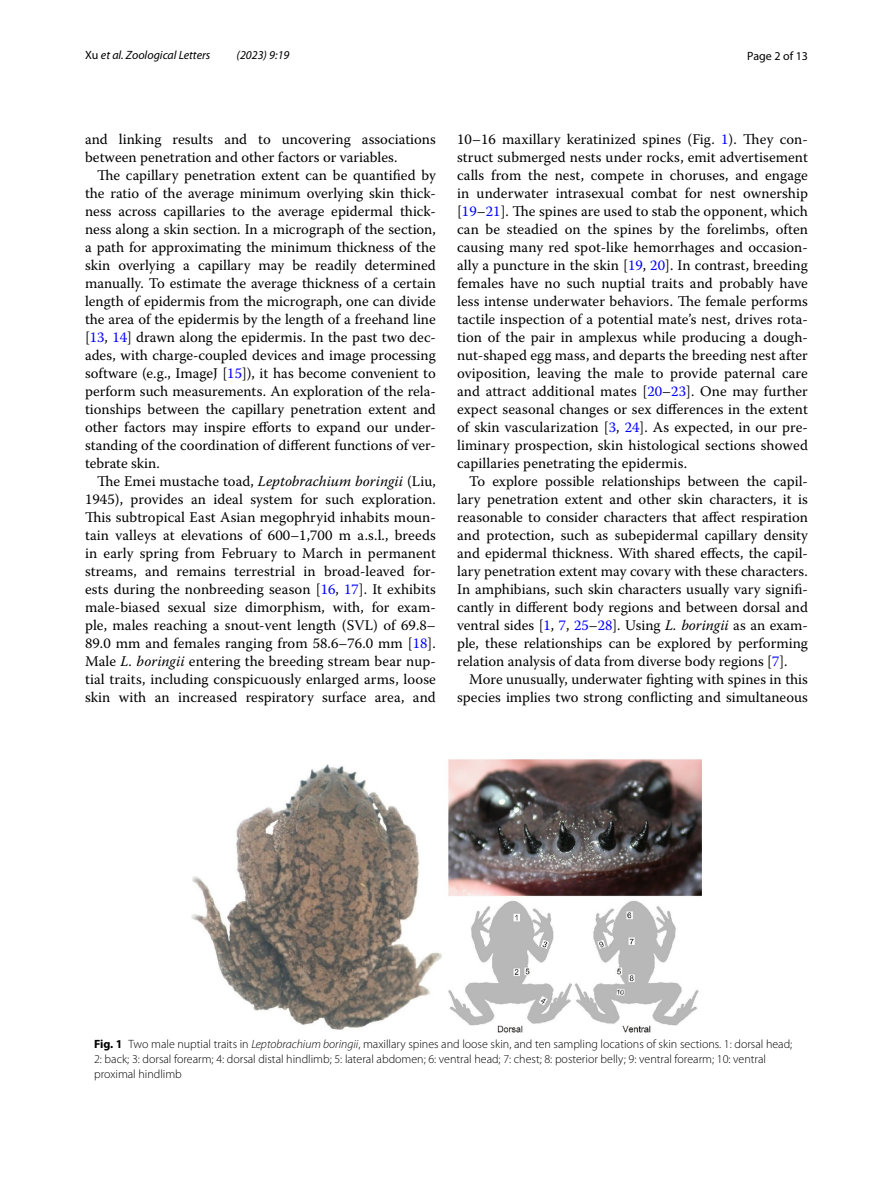
<style>
.page{position:relative;width:893px;height:1187px;background:#fff}
.page>*{position:absolute;margin:0;border:0;box-sizing:border-box;transform-origin:0 0}
.t1{font:14.7px/18px "Warnock Pro";color:#000;text-align:justify}
.t2{font:300 12px/15px "Myriad Pro";color:#000}
.t3{font:italic 12px "Myriad Pro";color:#000}
.t4{font:12px "Myriad Pro";color:#000}
.s1{font-style:normal}
.s2{color:#00f}
.s3{font-style:italic}
.s4{font-weight:700}
</style>
<div class="page">
<img style="left:191px;top:760px;width:511px;height:272px">
<p class="t3" style="left:85px;top:48px;width:127px"><span class="s1">Xu</span> et al. Zoological Letters</p>
<p class="t3" style="left:237px;top:48px;width:54px">(2023) 9:19</p>
<p class="t4" style="left:747px;top:48px;width:62px">Page 2 of 13</p>
<p class="t1" style="left:85px;top:130px;width:352px">and linking results and to uncovering associations between penetration and other factors or variables.</p>
<p class="t1" style="left:85px;top:166px;width:352px;text-indent:12px">The capillary penetration extent can be quantified by the ratio of the average minimum overlying skin thick&shy;ness across capillaries to the average epidermal thick&shy;ness along a skin section. In a micrograph of the section, a path for approximating the minimum thickness of the skin overlying a capillary may be readily determined manually. To estimate the average thickness of a certain length of epidermis from the micrograph, one can divide the area of the epidermis by the length of a freehand line [<span class="s2">13</span>, <span class="s2">14</span>] drawn along the epidermis. In the past two dec&shy;ades, with charge-coupled devices and image processing software (e.g., ImageJ [<span class="s2">15</span>]), it has become convenient to perform such measurements. An exploration of the rela&shy;tionships between the capillary penetration extent and other factors may inspire efforts to expand our under&shy;standing of the coordination of different functions of ver&shy;tebrate skin.</p>
<p class="t1" style="left:85px;top:472px;width:352px;text-indent:12px">The Emei mustache toad, <span class="s3">Leptobrachium boringii</span> (Liu, 1945), provides an ideal system for such exploration.<br>This subtropical East Asian megophryid inhabits moun&shy;tain valleys at elevations of 600–1,700 m a.s.l., breeds in early spring from February to March in permanent streams, and remains terrestrial in broad-leaved for&shy;ests during the nonbreeding season [<span class="s2">16</span>, <span class="s2">17</span>]. It exhibits male-biased sexual size dimorphism, with, for exam&shy;ple, males reaching a snout-vent length (SVL) of 69.8– 89.0 mm and females ranging from 58.6–76.0 mm [<span class="s2">18</span>].<br>Male <span class="s3">L. boringii</span> entering the breeding stream bear nup&shy;tial traits, including conspicuously enlarged arms, loose skin with an increased respiratory surface area, and</p>
<p class="t1" style="left:457px;top:130px;width:352px">10–16 maxillary keratinized spines (Fig. <span class="s2">1</span>). They con&shy;struct submerged nests under rocks, emit advertisement calls from the nest, compete in choruses, and engage in underwater intrasexual combat for nest ownership [<span class="s2">19</span>–<span class="s2">21</span>]. The spines are used to stab the opponent, which can be steadied on the spines by the forelimbs, often causing many red spot-like hemorrhages and occasion&shy;ally a puncture in the skin [<span class="s2">19</span>, <span class="s2">20</span>]. In contrast, breeding females have no such nuptial traits and probably have less intense underwater behaviors. The female performs tactile inspection of a potential mate’s nest, drives rota&shy;tion of the pair in amplexus while producing a dough&shy;nut-shaped egg mass, and departs the breeding nest after oviposition, leaving the male to provide paternal care and attract additional mates [<span class="s2">20</span>–<span class="s2">23</span>]. One may further expect seasonal changes or sex differences in the extent of skin vascularization [<span class="s2">3</span>, <span class="s2">24</span>]. As expected, in our pre&shy;liminary prospection, skin histological sections showed capillaries penetrating the epidermis.</p>
<p class="t1" style="left:457px;top:472px;width:352px;text-indent:12px">To explore possible relationships between the capil&shy;lary penetration extent and other skin characters, it is reasonable to consider characters that affect respiration and protection, such as subepidermal capillary density and epidermal thickness. With shared effects, the capil&shy;lary penetration extent may covary with these characters.<br>In amphibians, such skin characters usually vary signifi&shy;cantly in different body regions and between dorsal and ventral sides [<span class="s2">1</span>, <span class="s2">7</span>, <span class="s2">25</span>–<span class="s2">28</span>]. Using <span class="s3">L. boringii</span> as an exam&shy;ple, these relationships can be explored by performing relation analysis of data from diverse body regions [<span class="s2">7</span>].</p>
<p class="t1" style="left:457px;top:670px;width:352px;text-align:right">More unusually, underwater fighting with spines in this species implies two strong conflicting and simultaneous</p>
<p class="t2" style="left:94px;top:1036px;width:700px"><span class="s4">Fig. 1</span> Two male nuptial traits in <span class="s3">Leptobrachium boringii</span>, maxillary spines and loose skin, and ten sampling locations of skin sections. 1: dorsal head;<br>2: back; 3: dorsal forearm; 4: dorsal distal hindlimb; 5: lateral abdomen; 6: ventral head; 7: chest; 8: posterior belly; 9: ventral forearm; 10: ventral proximal hindlimb</p>
</div>
